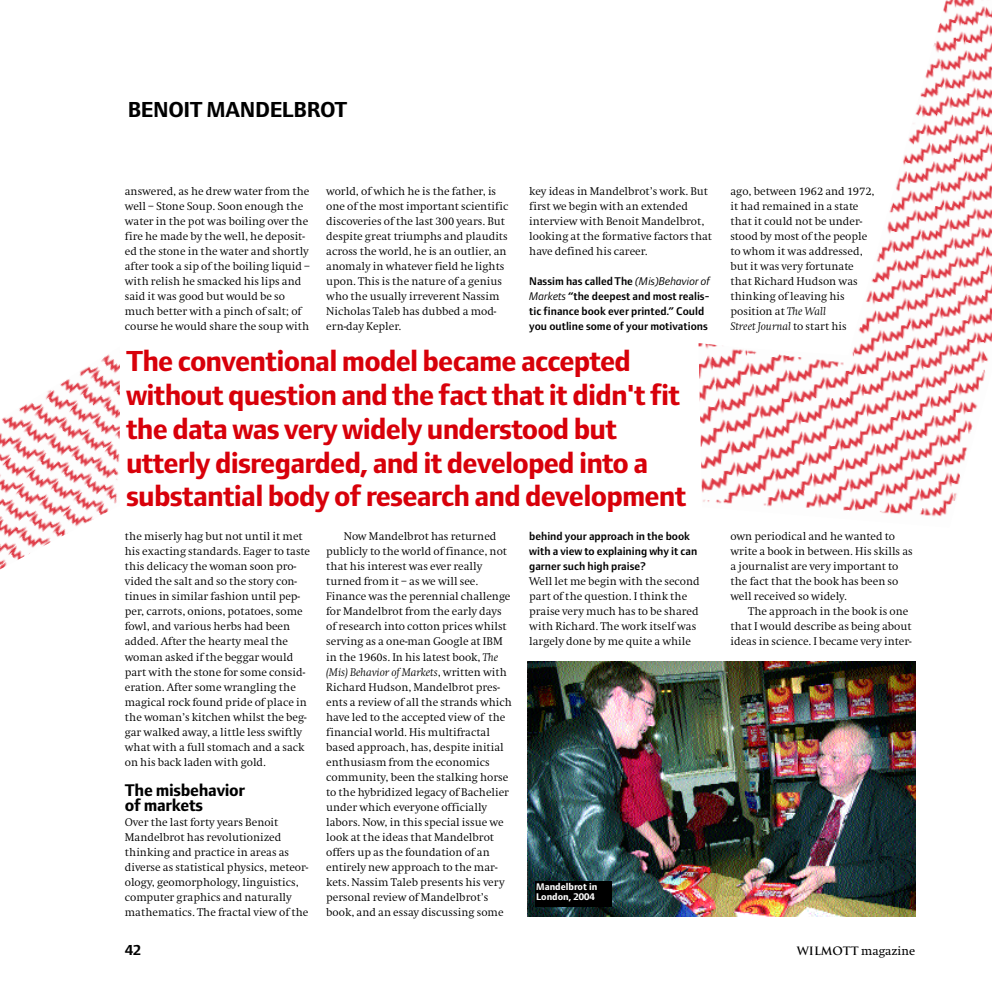
<style>
.page{position:relative;width:992px;height:992px;background:#fff}
.page>*{position:absolute;margin:0;border:0;box-sizing:border-box;transform-origin:0 0}
.t1{font:700 30px/33.8px "Foundry Form Sans";letter-spacing:-.025em;color:#d8000a}
.t2{font:700 22.5px "Foundry Form Sans";letter-spacing:-.015em;color:#000}
.t3{font:700 17.5px/15px "Foundry Form Sans";letter-spacing:-.015em;color:#000}
.t4{font:700 15px "Foundry Form Sans";color:#000}
.t5{font:12.5px "Swift EF";color:#000}
.t6{font:300 11.5px/15px "Swift EF";color:#000}
.t7{font:600 11.5px/15px "Foundry Form Sans";color:#000}
.t8{font:700 10px/10px "Foundry Form Sans";color:#fff}
.s1{font-weight:400;font-style:italic}
.s2{font-style:italic}
.s3{font-family:"Trajan";font-weight:700;font-size:11.25px}
</style>
<div class="page">
<img style="left:527px;top:661px;width:387px;height:255px">
<img style="left:0;top:354px;width:120px;height:216px">
<img style="left:698px;top:0;width:293px;height:517px">
<div style="left:534px;top:880px;width:77px;height:26px;background:#000"></div>
<h2 class="t2" style="left:128px;top:101px;width:221px">BENOIT MANDELBROT</h2>
<p class="t6" style="left:125px;top:185px;width:187px">answered, as he drew water from the well – Stone Soup. Soon enough the water in the pot was boiling over the fire he made by the well, he deposit&shy;ed the stone in the water and shortly after took a sip of the boiling liquid – with relish he smacked his lips and said it was good but would be so much better with a pinch of salt; of course he would share the soup with</p>
<p class="t6" style="left:326px;top:185px;width:184px">world, of which he is the father, is one of the most important scientific discoveries of the last 300 years. But despite great triumphs and plaudits across the world, he is an outlier, an anomaly in whatever field he lights upon. This is the nature of a genius who the usually irreverent Nassim Nicholas Taleb has dubbed a mod&shy;ern-day Kepler.</p>
<p class="t6" style="left:529px;top:185px;width:184px">key ideas in Mandelbrot’s work. But first we begin with an extended interview with Benoit Mandelbrot, looking at the formative factors that have defined his career.</p>
<p class="t7" style="left:529px;top:275px;width:182px">Nassim has called The <span class="s1">(Mis)Behavior of Markets</span> “the deepest and most realis&shy;tic finance book ever printed.” Could you outline some of your motivations</p>
<h1 class="t1" style="left:126px;top:347px;width:562px">The conventional model became accepted without question and the fact that it didn't fit the data was very widely understood but utterly disregarded, and it developed into a substantial body of research and development</h1>
<p class="t6" style="left:125px;top:530px;width:187px">the miserly hag but not until it met his exacting standards. Eager to taste this delicacy the woman soon pro&shy;vided the salt and so the story con&shy;tinues in similar fashion until pep&shy;per, carrots, onions, potatoes, some fowl, and various herbs had been added. After the hearty meal the woman asked if the beggar would part with the stone for some consid&shy;eration. After some wrangling the magical rock found pride of place in the woman’s kitchen whilst the beg&shy;gar walked away, a little less swiftly what with a full stomach and a sack on his back laden with gold.</p>
<h3 class="t3" style="left:125px;top:783px;width:122px">The misbehavior of markets</h3>
<p class="t6" style="left:125px;top:815px;width:185px">Over the last forty years Benoit Mandelbrot has revolutionized thinking and practice in areas as diverse as statistical physics, meteor&shy;ology, geomorphology, linguistics, computer graphics and naturally mathematics. The fractal view of the</p>
<p class="t6" style="left:326px;top:530px;width:187px;text-indent:18px">Now Mandelbrot has returned publicly to the world of finance, not that his interest was ever really turned from it – as we will see.<br>Finance was the perennial challenge for Mandelbrot from the early days of research into cotton prices whilst serving as a one-man Google at IBM in the 1960s. In his latest book, <span class="s2">The (Mis) Behavior of Markets</span>, written with Richard Hudson, Mandelbrot pres&shy;ents a review of all the strands which have led to the accepted view of the financial world. His multifractal based approach, has, despite initial enthusiasm from the economics community, been the stalking horse to the hybridized legacy of Bachelier under which everyone officially labors. Now, in this special issue we look at the ideas that Mandelbrot offers up as the foundation of an entirely new approach to the mar&shy;kets. Nassim Taleb presents his very personal review of Mandelbrot’s book, and an essay discussing some</p>
<p class="t7" style="left:529px;top:530px;width:169px">behind your approach in the book with a view to explaining why it can garner such high praise?</p>
<p class="t6" style="left:529px;top:575px;width:172px">Well let me begin with the second part of the question. I think the praise very much has to be shared with Richard. The work itself was largely done by me quite a while</p>
<p class="t8" style="left:536px;top:882px;width:63px">Mandelbrot in<br>London, 2004</p>
<p class="t6" style="left:730px;top:185px;width:146px">ago, between 1962 and 1972, it had remained in a state that it could not be under&shy;stood by most of the people to whom it was addressed, but it was very fortunate that Richard Hudson was thinking of leaving his position at <span class="s2">The Wall<br>Street Journal</span> to start his</p>
<p class="t6" style="left:730px;top:530px;width:184px">own periodical and he wanted to write a book in between. His skills as a journalist are very important to the fact that the book has been so well received so widely.</p>
<p class="t6" style="left:730px;top:605px;width:183px;text-indent:18px">The approach in the book is one that I would describe as being about ideas in science. I became very inter-</p>
<h3 class="t4" style="left:125px;top:944px;width:17px">42</h3>
<p class="t5" style="left:796px;top:946px;width:120px"><span class="s3">Wilmott</span> magazine</p>
</div>
